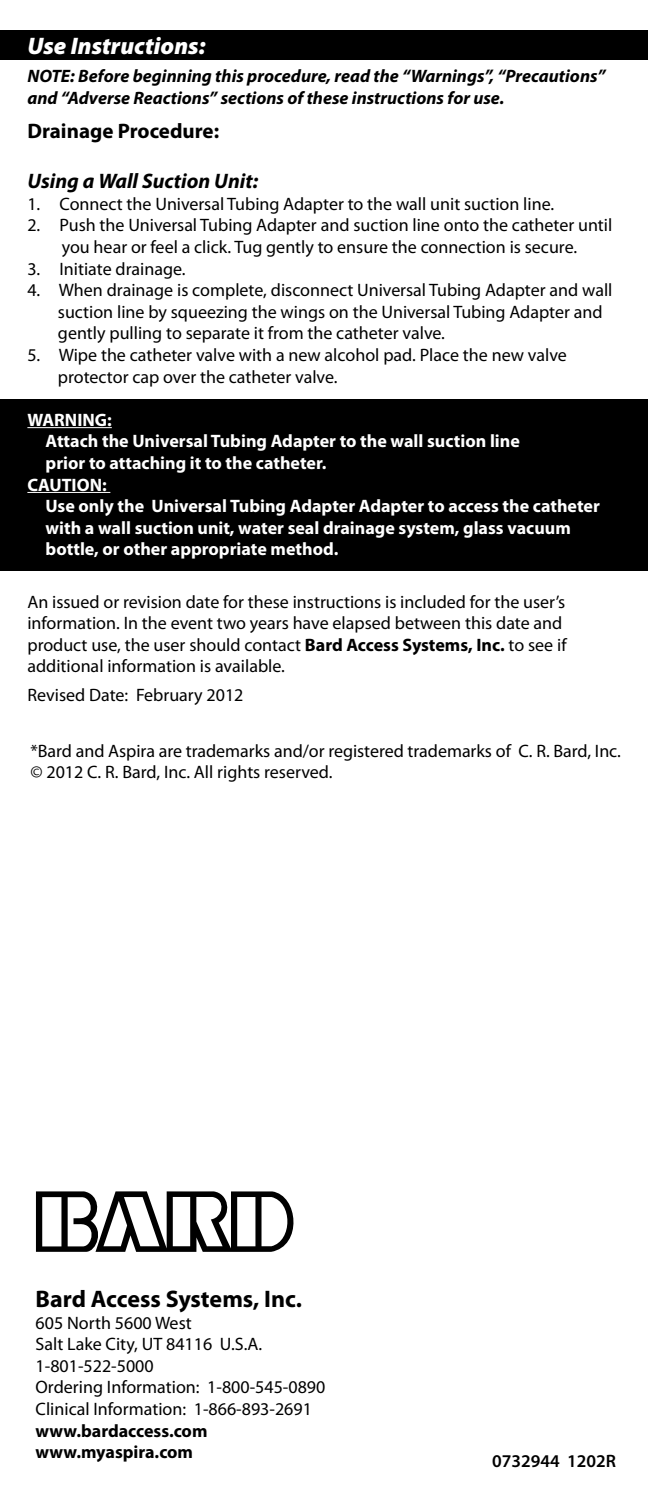
<style>
.page{position:relative;width:648px;height:1512px;background:#fff}
.page>*{position:absolute;margin:0;border:0;box-sizing:border-box;transform-origin:0 0}
.t1{font:700 24px "Myriad Pro";color:#000}
.t2{font:italic 900 24px "Myriad Pro";color:#fff}
.t3{font:italic 700 21px "Myriad Pro";color:#000}
.t4{font:700 21px "Myriad Pro";color:#000}
.t5{font:18px/21.6px "Myriad Pro";color:#000}
.t6{font:700 18px "Myriad Pro";color:#fff}
.t7{font:italic 700 18px/21.6px "Myriad Pro";color:#000}
.t8{font:700 18px/21.6px "Myriad Pro";color:#000}
.t9{font:600 18px "Myriad Pro";color:#000}
.s1{font-weight:700}
</style>
<div class="page">
<div style="left:0;top:30px;width:648px;height:29px;background:#000"></div>
<div style="left:0;top:399px;width:648px;height:171px;background:#000"></div>
<hr style="left:27px;top:427px;width:85px;height:1px;background:#fff">
<hr style="left:27px;top:492px;width:83px;height:1px;background:#fff">
<svg style="left:36px;top:1191px;width:258px;height:61px"></svg>
<h1 class="t2" style="left:27px;top:30px;width:180px">Use Instructions:</h1>
<p class="t7" style="left:27px;top:65px;width:580px">NOTE: Before beginning this procedure, read the “Warnings”, “Precautions” and “Adverse Reactions” sections of these instructions for use.</p>
<p class="t4" style="left:27px;top:117px;width:193px">Drainage Procedure:</p>
<p class="t3" style="left:27px;top:168px;width:232px">Using a Wall Suction Unit:</p>
<p class="t5" style="left:27px;top:193px;width:528px">1. Connect the Universal Tubing Adapter to the wall unit suction line.</p>
<p class="t5" style="left:27px;top:214px;width:587px;text-align:center">2. Push the Universal Tubing Adapter and suction line onto the catheter until you hear or feel a click. Tug gently to ensure the connection is secure.</p>
<p class="t5" style="left:27px;top:258px;width:160px">3. Initiate drainage.</p>
<p class="t5" style="left:58px;top:279px;width:556px;text-indent:-31px">4. When drainage is complete, disconnect Universal Tubing Adapter and wall suction line by squeezing the wings on the Universal Tubing Adapter and gently pulling to separate it from the catheter valve.</p>
<p class="t5" style="left:58px;top:344px;width:510px;text-indent:-31px">5. Wipe the catheter valve with a new alcohol pad. Place the new valve protector cap over the catheter valve.</p>
<p class="t6" style="left:27px;top:408px;width:86px">WARNING:</p>
<p class="t6" style="left:46px;top:430px;width:476px">Attach the Universal Tubing Adapter to the wall suction line</p>
<p class="t6" style="left:46px;top:451px;width:282px">prior to attaching it to the catheter.</p>
<p class="t6" style="left:27px;top:473px;width:81px">CAUTION:</p>
<p class="t6" style="left:46px;top:494px;width:556px">Use only the Universal Tubing Adapter Adapter to access the catheter</p>
<p class="t6" style="left:46px;top:516px;width:527px">with a wall suction unit, water seal drainage system, glass vacuum</p>
<p class="t6" style="left:46px;top:538px;width:294px">bottle, or other appropriate method.</p>
<p class="t5" style="left:27px;top:591px;width:541px">An issued or revision date for these instructions is included for the user’s information. In the event two years have elapsed between this date and product use, the user should contact <span class="s1">Bard Access Systems, Inc.</span> to see if additional information is available.</p>
<p class="t5" style="left:27px;top:684px;width:218px">Revised Date: February 2012</p>
<p class="t5" style="left:30px;top:740px;width:592px">*Bard and Aspira are trademarks and/or registered trademarks of C. R. Bard, Inc. © 2012 C. R. Bard, Inc. All rights reserved.</p>
<h1 class="t1" style="left:36px;top:1283px;width:268px">Bard Access Systems, Inc.</h1>
<p class="t5" style="left:36px;top:1311px;width:291px">605 North 5600 West<br>Salt Lake City, UT 84116 U.S.A.<br>1-801-522-5000<br>Ordering Information: 1-800-545-0890<br>Clinical Information: 1-866-893-2691</p>
<p class="t8" style="left:36px;top:1419px;width:173px">www.bardaccess.com www.myaspira.com</p>
<p class="t9" style="left:492px;top:1449px;width:125px">0732944 1202R</p>
</div>
